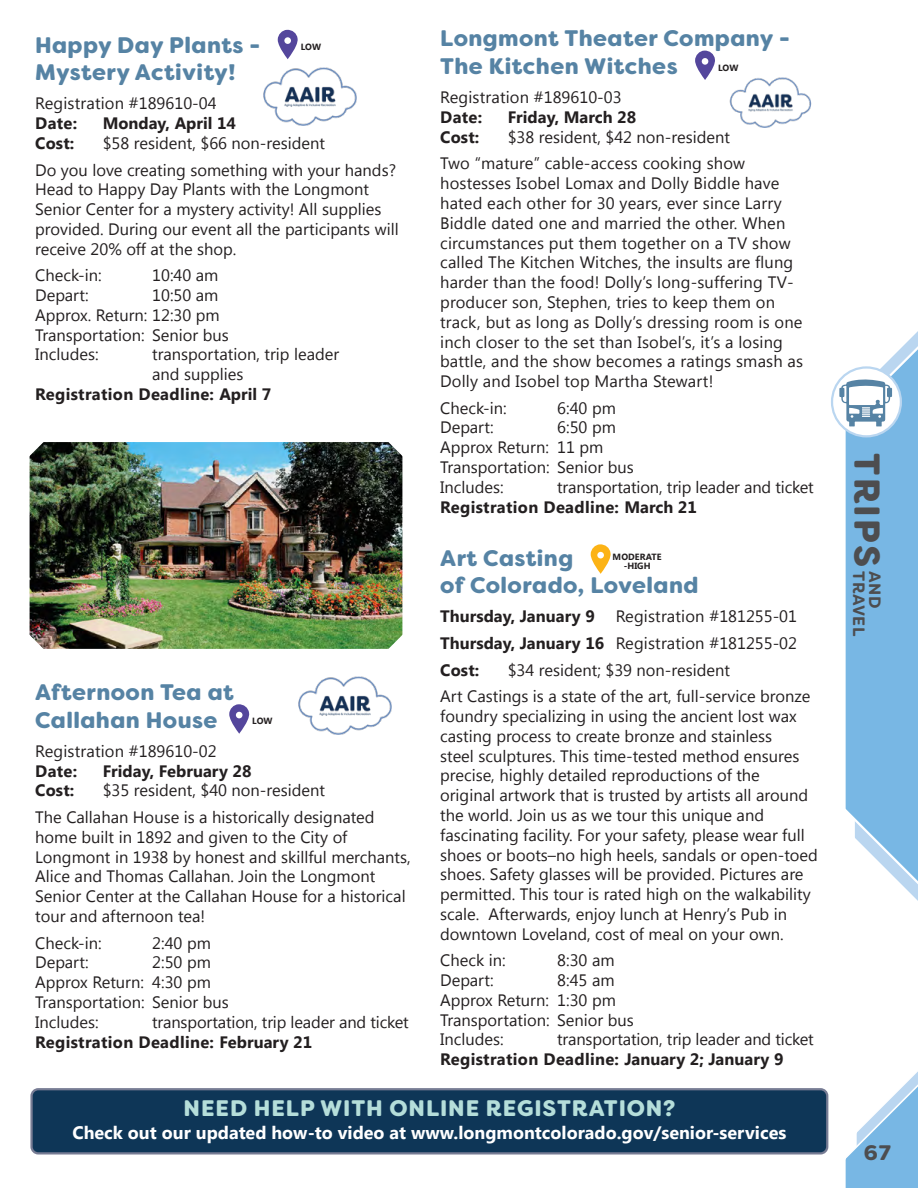
<style>
.page{position:relative;width:918px;height:1188px;background:#fff}
.page>*{position:absolute;margin:0;border:0;box-sizing:border-box;transform-origin:0 0}
.Class_Head{font:900 22.5px/27.8px "Filson Soft";letter-spacing:.02em;color:#5683a4}
.Class_Head-2{font:900 22.5px "Filson Soft";letter-spacing:.04em;color:#b5deda}
.t1{font:900 21px "Filson Soft";color:#4d4d4f}
.Class_Head-3{font:700 18px "Segoe UI";color:#fff}
.Body{font:16.5px/19.8px "Segoe UI";color:#231f20}
.Body-2{font:700 16.5px "Segoe UI";letter-spacing:.01em;color:#231f20}
.t2{font:700 16.5px "Filson Soft";letter-spacing:.03em;color:#4d4d4f}
.t3{font:700 9px/9px "Segoe UI";letter-spacing:.01em;color:#231f20;text-align:center}
.s1{font-weight:700}
.s2{font-weight:900;font-size:36px}
</style>
<div class="page">
<svg style="left:278px;top:30px;width:20px;height:29px"></svg>
<svg style="left:229px;top:704px;width:20px;height:30px"></svg>
<svg style="left:695px;top:50px;width:20px;height:30px"></svg>
<svg style="left:591px;top:544px;width:20px;height:30px"></svg>
<img style="left:263px;top:68px;width:94px;height:57px">
<img style="left:298px;top:677px;width:94px;height:57px">
<img style="left:729px;top:78px;width:83px;height:50px">
<img style="left:29px;top:442px;width:374px;height:207px">
<div style="left:32px;top:1089px;width:795px;height:64px;background:#0e3657;border-radius:7px"></div>
<div style="left:30px;top:1088px;width:798px;height:67px;border:2px solid #777c94;border-radius:7px"></div>
<svg style="left:845px;top:1071px;width:73px;height:117px"></svg>
<svg style="left:832px;top:367px;width:69px;height:69px"></svg>
<svg style="left:839px;top:331px;width:79px;height:570px"></svg>
<p class="Class_Head" style="left:440px;top:24px;width:351px">Longmont Theater Company -<br>The Kitchen Witches</p>
<p class="Class_Head" style="left:35px;top:32px;width:227px">Happy Day Plants -</p>
<p class="t3" style="left:301px;top:42px;width:22px">LOW</p>
<p class="Class_Head" style="left:35px;top:59px;width:202px">Mystery Activity!</p>
<p class="Body" style="left:35px;top:93px;width:183px">Registration #189610-04</p>
<p class="Body-2" style="left:35px;top:112px;width:44px">Date:</p>
<p class="Body-2" style="left:103px;top:112px;width:135px">Monday, April 14</p>
<p class="Body-2" style="left:35px;top:131px;width:41px">Cost:</p>
<p class="Body" style="left:103px;top:133px;width:224px">$58 resident, $66 non-resident</p>
<p class="Body" style="left:35px;top:159px;width:365px">Do you love creating something with your hands?<br>Head to Happy Day Plants with the Longmont Senior Center for a mystery activity! All supplies provided. During our event all the participants will receive 20% off at the shop.</p>
<p class="Body" style="left:35px;top:265px;width:68px">Check-in:</p>
<p class="Body" style="left:152px;top:265px;width:68px">10:40 am</p>
<p class="Body" style="left:35px;top:285px;width:55px">Depart:</p>
<p class="Body" style="left:152px;top:285px;width:68px">10:50 am</p>
<p class="Body" style="left:35px;top:304px;width:186px">Approx. Return: 12:30 pm</p>
<p class="Body" style="left:35px;top:324px;width:195px">Transportation: Senior bus</p>
<p class="Body" style="left:35px;top:344px;width:65px">Includes:</p>
<p class="Body" style="left:152px;top:344px;width:188px">transportation, trip leader and supplies</p>
<p class="Body-2" style="left:35px;top:382px;width:238px">Registration Deadline: April 7</p>
<p class="t3" style="left:718px;top:62px;width:22px">LOW</p>
<p class="Body" style="left:440px;top:87px;width:183px">Registration #189610-03</p>
<p class="Body-2" style="left:440px;top:105px;width:44px">Date:</p>
<p class="Body-2" style="left:508px;top:105px;width:130px">Friday, March 28</p>
<p class="Body-2" style="left:440px;top:125px;width:41px">Cost:</p>
<p class="Body" style="left:508px;top:126px;width:224px">$38 resident, $42 non-resident</p>
<p class="Body" style="left:440px;top:153px;width:364px">Two “mature” cable-access cooking show hostesses Isobel Lomax and Dolly Biddle have hated each other for 30 years, ever since Larry Biddle dated one and married the other. When circumstances put them together on a TV show called The Kitchen Witches, the insults are flung harder than the food! Dolly’s long-suffering TV&shy;producer son, Stephen, tries to keep them on track, but as long as Dolly’s dressing room is one inch closer to the set than Isobel’s, it’s a losing battle, and the show becomes a ratings smash as Dolly and Isobel top Martha Stewart!</p>
<p class="Body" style="left:440px;top:397px;width:68px">Check-in:</p>
<p class="Body" style="left:557px;top:397px;width:60px">6:40 pm</p>
<p class="Body" style="left:440px;top:417px;width:55px">Depart:</p>
<p class="Body" style="left:557px;top:417px;width:60px">6:50 pm</p>
<p class="Body" style="left:440px;top:437px;width:165px">Approx Return: 11 pm</p>
<p class="Body" style="left:440px;top:457px;width:195px">Transportation: Senior bus</p>
<p class="Body" style="left:440px;top:476px;width:65px">Includes:</p>
<p class="Body" style="left:557px;top:476px;width:258px">transportation, trip leader and ticket</p>
<p class="Body-2" style="left:440px;top:495px;width:258px">Registration Deadline: March 21</p>
<p class="Class_Head" style="left:440px;top:545px;width:135px">Art Casting</p>
<p class="t3" style="left:613px;top:552px;width:51px">MODERATE -HIGH</p>
<p class="Class_Head" style="left:440px;top:572px;width:260px">of Colorado, Loveland</p>
<p class="Body-2" style="left:440px;top:605px;width:156px">Thursday, January 9</p>
<p class="Body" style="left:616px;top:606px;width:183px">Registration #181255-01</p>
<p class="Body" style="left:440px;top:633px;width:358px"><span class="s1">Thursday, January 16</span> Registration #181255-02</p>
<p class="Body-2" style="left:440px;top:658px;width:41px">Cost:</p>
<p class="Body" style="left:508px;top:659px;width:224px">$34 resident; $39 non-resident</p>
<p class="Body" style="left:440px;top:686px;width:379px">Art Castings is a state of the art, full-service bronze foundry specializing in using the ancient lost wax casting process to create bronze and stainless<br>steel sculptures. This time-tested method ensures precise, highly detailed reproductions of the original artwork that is trusted by artists all around the world. Join us as we tour this unique and fascinating facility. For your safety, please wear full shoes or boots–no high heels, sandals or open-toed shoes. Safety glasses will be provided. Pictures are permitted. This tour is rated high on the walkability scale. Afterwards, enjoy lunch at Henry’s Pub in downtown Loveland, cost of meal on your own.</p>
<p class="Body" style="left:440px;top:950px;width:67px">Check in:</p>
<p class="Body" style="left:557px;top:950px;width:59px">8:30 am</p>
<p class="Body" style="left:440px;top:970px;width:55px">Depart:</p>
<p class="Body" style="left:557px;top:970px;width:59px">8:45 am</p>
<p class="Body" style="left:440px;top:989px;width:177px">Approx Return: 1:30 pm</p>
<p class="Body" style="left:440px;top:1009px;width:195px">Transportation: Senior bus</p>
<p class="Body" style="left:440px;top:1029px;width:65px">Includes:</p>
<p class="Body" style="left:557px;top:1029px;width:258px">transportation, trip leader and ticket</p>
<p class="Body-2" style="left:440px;top:1048px;width:345px">Registration Deadline: January 2; January 9</p>
<p class="Class_Head-2" style="left:184px;top:1094px;width:493px">NEED HELP WITH ONLINE REGISTRATION?</p>
<p class="Class_Head-3" style="left:72px;top:1120px;width:715px">Check out our updated how-to video at www.longmontcolorado.gov/senior-services</p>
<p class="Class_Head" style="left:35px;top:678px;width:200px">Afternoon Tea at<br>Callahan House</p>
<p class="t3" style="left:252px;top:716px;width:22px">LOW</p>
<p class="Body" style="left:35px;top:740px;width:183px">Registration #189610-02</p>
<p class="Body-2" style="left:35px;top:759px;width:44px">Date:</p>
<p class="Body-2" style="left:103px;top:759px;width:150px">Friday, February 28</p>
<p class="Body-2" style="left:35px;top:779px;width:41px">Cost:</p>
<p class="Body" style="left:103px;top:780px;width:224px">$35 resident, $40 non-resident</p>
<p class="Body" style="left:35px;top:807px;width:377px">The Callahan House is a historically designated home built in 1892 and given to the City of Longmont in 1938 by honest and skillful merchants, Alice and Thomas Callahan. Join the Longmont Senior Center at the Callahan House for a historical tour and afternoon tea!</p>
<p class="Body" style="left:35px;top:932px;width:68px">Check-in:</p>
<p class="Body" style="left:152px;top:932px;width:60px">2:40 pm</p>
<p class="Body" style="left:35px;top:952px;width:55px">Depart:</p>
<p class="Body" style="left:152px;top:952px;width:60px">2:50 pm</p>
<p class="Body" style="left:35px;top:972px;width:177px">Approx Return: 4:30 pm</p>
<p class="Body" style="left:35px;top:991px;width:195px">Transportation: Senior bus</p>
<p class="Body" style="left:35px;top:1011px;width:65px">Includes:</p>
<p class="Body" style="left:152px;top:1011px;width:258px">transportation, trip leader and ticket</p>
<p class="Body-2" style="left:35px;top:1030px;width:278px">Registration Deadline: February 21</p>
<p class="t2" style="left:870px;top:453px;width:184px;rotate:90deg"><span class="s2">TRIPS</span> TRAVEL</p>
<p class="t2" style="left:885px;top:571px;width:39px;rotate:90deg">AND</p>
<p class="t1" style="left:864px;top:1140px;width:29px">67</p>
</div>
